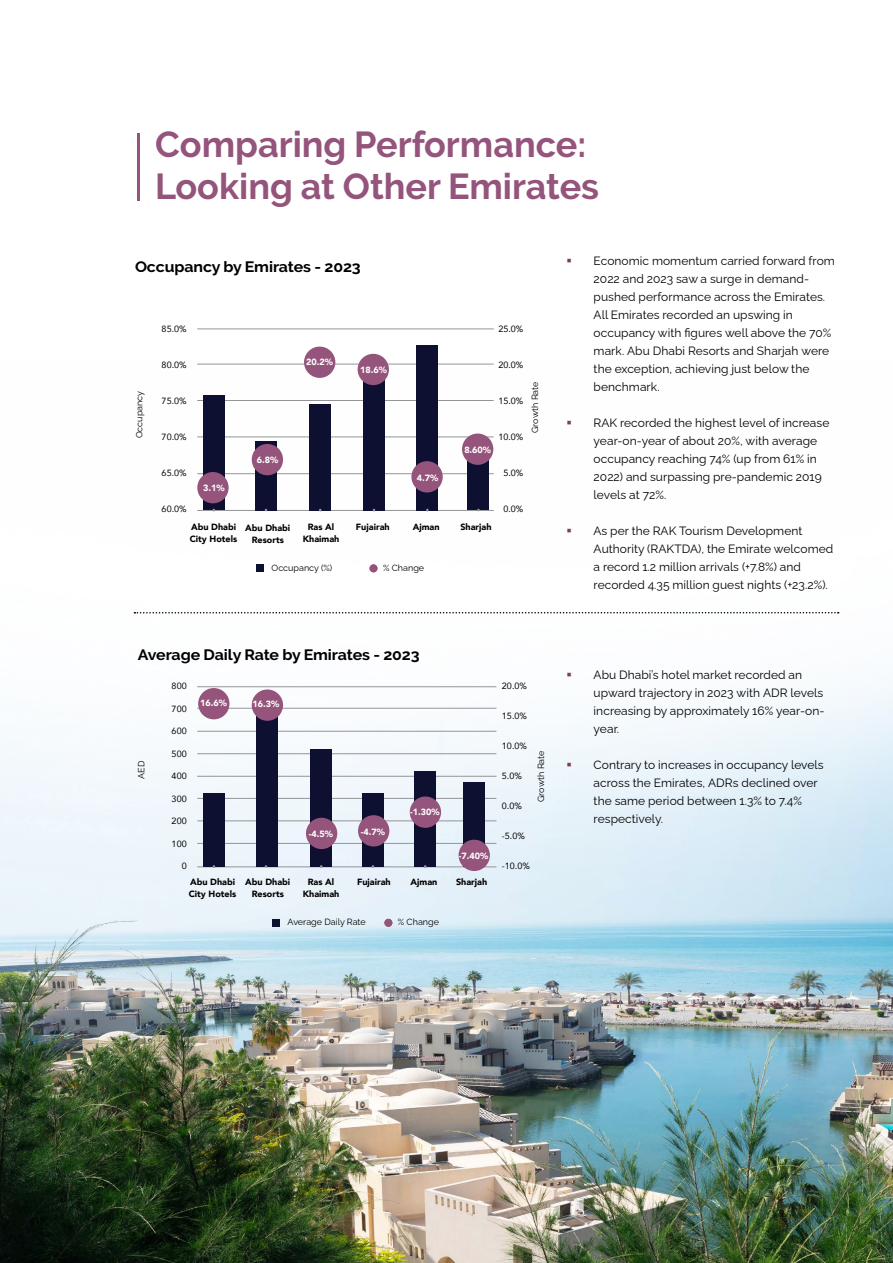
<style>
.page{position:relative;width:893px;height:1263px;background:#fff}
.page>*{position:absolute;margin:0;border:0;box-sizing:border-box;transform-origin:0 0}
.t1{font:700 36px/42px "Raleway";color:#94547b}
.t2{font:700 15px "Raleway";letter-spacing:-.005em;color:#000;scale:1.06 1}
.t3{font:12px/18px "Raleway";letter-spacing:.005em;color:#000}
.t4{font:900 9px/12px "Avenir";color:#000;text-align:center}
.t5{font:9px "Avenir";color:#000}
.t6{font:9px "Raleway";color:#000}
.t7{font:900 9px "Avenir";color:#fff}
</style>
<div class="page">
<img style="left:0;top:360px;width:893px;height:903px">
<hr style="left:197px;top:510px;width:297px;height:1px;background:#939598">
<hr style="left:197px;top:867px;width:299px;height:1px;background:#939598">
<hr style="left:197px;top:329px;width:297px;height:1px;background:#939598">
<hr style="left:197px;top:686px;width:299px;height:1px;background:#939598">
<hr style="left:197px;top:437px;width:297px;height:1px;background:#939598">
<hr style="left:197px;top:753px;width:299px;height:1px;background:#939598">
<hr style="left:197px;top:821px;width:299px;height:1px;background:#939598">
<hr style="left:197px;top:400px;width:297px;height:1px;background:#939598">
<hr style="left:197px;top:731px;width:299px;height:1px;background:#939598">
<hr style="left:197px;top:798px;width:299px;height:1px;background:#939598">
<hr style="left:197px;top:364px;width:297px;height:1px;background:#939598">
<hr style="left:197px;top:708px;width:299px;height:1px;background:#939598">
<hr style="left:197px;top:473px;width:297px;height:1px;background:#939598">
<hr style="left:197px;top:776px;width:299px;height:1px;background:#939598">
<hr style="left:197px;top:843px;width:299px;height:1px;background:#939598">
<div style="left:256px;top:564px;width:8px;height:8px;background:#0e1031"></div>
<div style="left:272px;top:919px;width:8px;height:8px;background:#0e1031"></div>
<div style="left:369px;top:564px;width:8px;height:8px;background:#94547b;border-radius:50%"></div>
<div style="left:384px;top:919px;width:8px;height:8px;background:#94547b;border-radius:50%"></div>
<div style="left:203px;top:395px;width:22px;height:115px;background:#0e1031"></div>
<div style="left:203px;top:793px;width:22px;height:74px;background:#0e1031"></div>
<div style="left:256px;top:441px;width:21px;height:69px;background:#0e1031"></div>
<div style="left:256px;top:708px;width:22px;height:159px;background:#0e1031"></div>
<div style="left:309px;top:404px;width:22px;height:106px;background:#0e1031"></div>
<div style="left:310px;top:750px;width:22px;height:117px;background:#0e1031"></div>
<div style="left:363px;top:370px;width:22px;height:140px;background:#0e1031"></div>
<div style="left:362px;top:793px;width:22px;height:74px;background:#0e1031"></div>
<div style="left:416px;top:345px;width:22px;height:165px;background:#0e1031"></div>
<div style="left:414px;top:771px;width:22px;height:96px;background:#0e1031"></div>
<div style="left:467px;top:443px;width:22px;height:67px;background:#0e1031"></div>
<div style="left:463px;top:782px;width:22px;height:85px;background:#0e1031"></div>
<div style="left:459px;top:840px;width:31px;height:31px;background:#94547b;border-radius:50%"></div>
<div style="left:410px;top:796px;width:31px;height:32px;background:#94547b;border-radius:50%"></div>
<div style="left:358px;top:815px;width:31px;height:31px;background:#94547b;border-radius:50%"></div>
<div style="left:306px;top:818px;width:31px;height:31px;background:#94547b;border-radius:50%"></div>
<div style="left:252px;top:689px;width:31px;height:32px;background:#94547b;border-radius:50%"></div>
<div style="left:198px;top:688px;width:31px;height:31px;background:#94547b;border-radius:50%"></div>
<div style="left:462px;top:433px;width:31px;height:32px;background:#94547b;border-radius:50%"></div>
<div style="left:411px;top:461px;width:32px;height:31px;background:#94547b;border-radius:50%"></div>
<div style="left:252px;top:444px;width:31px;height:31px;background:#94547b;border-radius:50%"></div>
<div style="left:197px;top:472px;width:32px;height:31px;background:#94547b;border-radius:50%"></div>
<div style="left:358px;top:354px;width:31px;height:31px;background:#94547b;border-radius:50%"></div>
<div style="left:304px;top:347px;width:31px;height:31px;background:#94547b;border-radius:50%"></div>
<svg style="left:134px;top:612px;width:705px;height:1px"></svg>
<hr style="left:137px;top:133px;width:3px;height:68px;background:#94547b">
<svg style="left:568px;top:420px;width:3px;height:4px"></svg>
<svg style="left:568px;top:528px;width:3px;height:4px"></svg>
<svg style="left:568px;top:672px;width:3px;height:4px"></svg>
<svg style="left:568px;top:762px;width:3px;height:4px"></svg>
<h1 class="t1" style="left:155px;top:124px;width:445px">Comparing Performance:<br>Looking at Other Emirates</h1>
<p class="t2" style="left:135px;top:258px;width:215px">Occupancy by Emirates - 2023</p>
<p class="t6" style="left:132px;top:438px;width:49px;rotate:-90deg">Occupancy</p>
<p class="t5" style="left:162px;top:321px;width:27px">85.0%</p>
<p class="t5" style="left:162px;top:357px;width:27px">80.0%</p>
<p class="t5" style="left:162px;top:393px;width:27px">75.0%</p>
<p class="t5" style="left:162px;top:429px;width:27px">70.0%</p>
<p class="t5" style="left:162px;top:465px;width:27px">65.0%</p>
<p class="t5" style="left:162px;top:501px;width:27px">60.0%</p>
<p class="t7" style="left:203px;top:480px;width:23px">3.1%</p>
<p class="t4" style="left:190px;top:521px;width:49px;text-align:left">Abu Dhabi<br>City Hotels</p>
<p class="t7" style="left:257px;top:452px;width:23px">6.8%</p>
<p class="t4" style="left:245px;top:522px;width:47px">Abu Dhabi<br>Resorts</p>
<p class="t7" style="left:306px;top:354px;width:28px">20.2%</p>
<p class="t4" style="left:303px;top:520px;width:38px">Ras Al<br>Khaimah</p>
<p class="t7" style="left:360px;top:362px;width:28px">18.6%</p>
<p class="t4" style="left:356px;top:520px;width:35px">Fujairah</p>
<p class="t7" style="left:417px;top:470px;width:23px">4.7%</p>
<p class="t4" style="left:413px;top:520px;width:28px">Ajman</p>
<p class="t6" style="left:272px;top:561px;width:62px">Occupancy (%)</p>
<p class="t6" style="left:383px;top:560px;width:43px">% Change</p>
<p class="t5" style="left:498px;top:321px;width:27px">25.0%</p>
<p class="t5" style="left:498px;top:357px;width:27px">20.0%</p>
<p class="t5" style="left:498px;top:393px;width:27px">15.0%</p>
<p class="t5" style="left:498px;top:429px;width:27px">10.0%</p>
<p class="t5" style="left:503px;top:465px;width:22px">5.0%</p>
<p class="t5" style="left:503px;top:501px;width:22px">0.0%</p>
<p class="t7" style="left:464px;top:442px;width:28px">8.60%</p>
<p class="t4" style="left:460px;top:520px;width:33px">Sharjah</p>
<p class="t6" style="left:528px;top:433px;width:53px;rotate:-90deg">Growth Rate</p>
<p class="t2" style="left:138px;top:646px;width:268px">Average Daily Rate by Emirates - 2023</p>
<p class="t6" style="left:134px;top:779px;width:19px;rotate:-90deg">AED</p>
<p class="t5" style="left:172px;top:679px;width:17px">800</p>
<p class="t5" style="left:172px;top:701px;width:17px">700</p>
<p class="t5" style="left:172px;top:724px;width:17px">600</p>
<p class="t5" style="left:172px;top:746px;width:17px">500</p>
<p class="t5" style="left:172px;top:769px;width:17px">400</p>
<p class="t5" style="left:172px;top:791px;width:17px">300</p>
<p class="t5" style="left:172px;top:814px;width:17px">200</p>
<p class="t5" style="left:172px;top:836px;width:17px">100</p>
<p class="t5" style="left:182px;top:859px;width:7px">0</p>
<p class="t7" style="left:200px;top:695px;width:28px">16.6%</p>
<p class="t7" style="left:252px;top:696px;width:28px">16.3%</p>
<p class="t4" style="left:189px;top:876px;width:49px;text-align:left">Abu Dhabi<br>City Hotels</p>
<p class="t4" style="left:245px;top:876px;width:47px">Abu Dhabi<br>Resorts</p>
<p class="t7" style="left:309px;top:826px;width:26px">-4.5%</p>
<p class="t4" style="left:303px;top:876px;width:38px">Ras Al<br>Khaimah</p>
<p class="t7" style="left:361px;top:824px;width:26px">-4.7%</p>
<p class="t4" style="left:357px;top:876px;width:35px">Fujairah</p>
<p class="t6" style="left:288px;top:915px;width:80px">Average Daily Rate</p>
<p class="t7" style="left:410px;top:804px;width:31px">-1.30%</p>
<p class="t4" style="left:411px;top:876px;width:28px">Ajman</p>
<p class="t6" style="left:398px;top:915px;width:43px">% Change</p>
<p class="t7" style="left:459px;top:848px;width:31px">-7.40%</p>
<p class="t4" style="left:456px;top:876px;width:33px">Sharjah</p>
<p class="t5" style="left:502px;top:679px;width:27px">20.0%</p>
<p class="t5" style="left:502px;top:709px;width:27px">15.0%</p>
<p class="t5" style="left:502px;top:739px;width:27px">10.0%</p>
<p class="t5" style="left:502px;top:769px;width:22px">5.0%</p>
<p class="t5" style="left:502px;top:799px;width:22px">0.0%</p>
<p class="t5" style="left:502px;top:829px;width:25px">-5.0%</p>
<p class="t5" style="left:502px;top:859px;width:30px">-10.0%</p>
<p class="t6" style="left:534px;top:802px;width:53px;rotate:-90deg">Growth Rate</p>
<p class="t3" style="left:594px;top:250px;width:243px">Economic momentum carried forward from 2022 and 2023 saw a surge in demand&shy;pushed performance across the Emirates.<br>All Emirates recorded an upswing in occupancy with figures well above the 70% mark. Abu Dhabi Resorts and Sharjah were the exception, achieving just below the benchmark.</p>
<p class="t3" style="left:594px;top:412px;width:237px">RAK recorded the highest level of increase year-on-year of about 20%, with average occupancy reaching 74% (up from 61% in 2022) and surpassing pre-pandemic 2019 levels at 72%.</p>
<p class="t3" style="left:594px;top:520px;width:241px">As per the RAK Tourism Development Authority (RAKTDA), the Emirate welcomed a record 1.2 million arrivals (+7.8%) and recorded 4.35 million guest nights (+23.2%).</p>
<p class="t3" style="left:594px;top:664px;width:232px">Abu Dhabi’s hotel market recorded an upward trajectory in 2023 with ADR levels increasing by approximately 16% year-on&shy;year.</p>
<p class="t3" style="left:594px;top:754px;width:232px">Contrary to increases in occupancy levels across the Emirates, ADRs declined over the same period between 1.3% to 7.4% respectively.</p>
</div>
